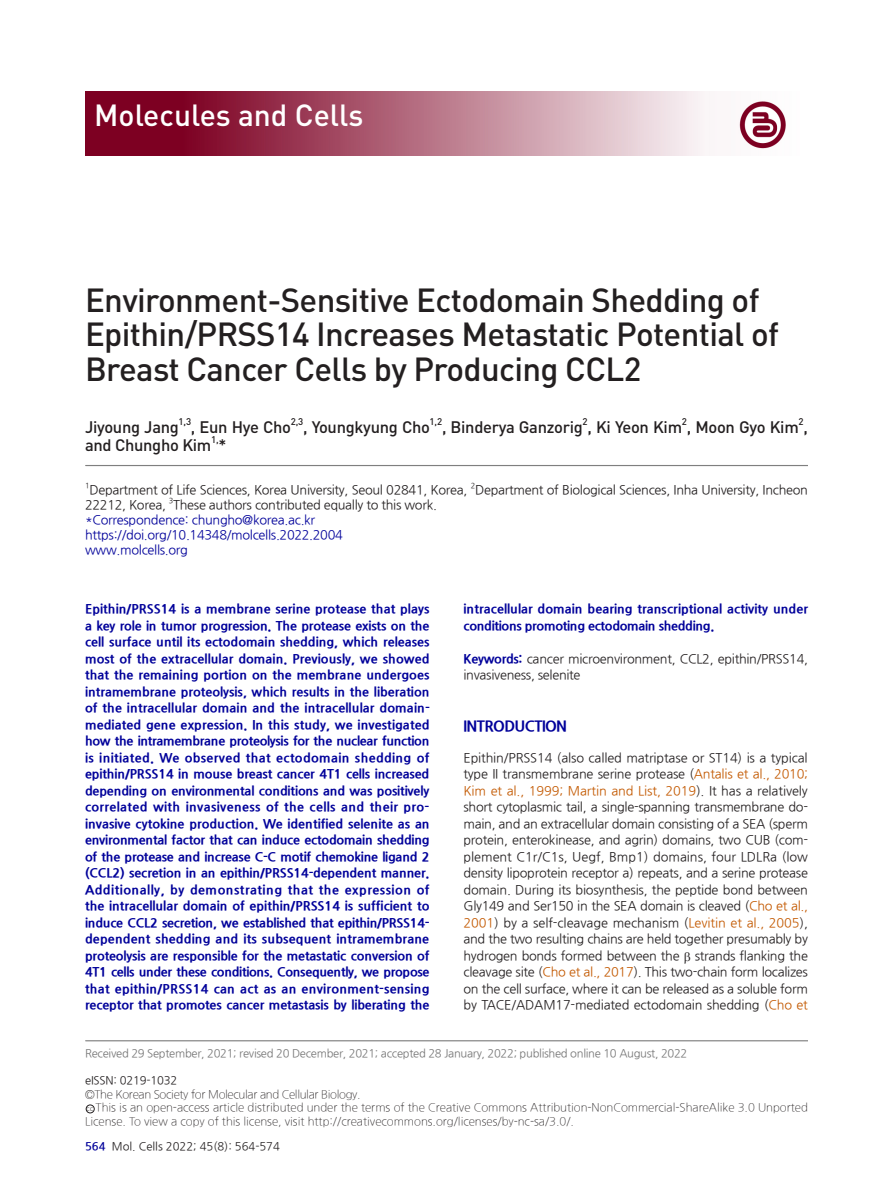
<style>
.page{position:relative;width:893px;height:1191px;background:#fff}
.page>*{position:absolute;margin:0;border:0;box-sizing:border-box;transform-origin:0 0}
.t1{font:500 33px/34.5px "DIN Pro";letter-spacing:-.02em;color:#231f20}
.t2{font:500 30.15px "DIN Pro";color:#fff}
.t3{font:500 16.5px "DIN Pro";letter-spacing:-.02em;color:#231f20}
.t4{font:800 15px "Nanum Gothic";letter-spacing:-.04em;color:#00009a}
.t5{font:800 12.75px/16.5px "Nanum Gothic";letter-spacing:-.01em;color:#00009a;text-align:justify}
.t6{font:12.75px/16.5px "Nanum Gothic";letter-spacing:-.025em;color:#231f20}
.t7{font:12.75px/15px "Nanum Gothic";letter-spacing:-.025em;color:#00009a}
.t8{font:300 11.25px/13.5px "Nanum Gothic";color:#231f20}
.t9{font:11.25px "Nanum Gothic";letter-spacing:-.025em;color:#777}
.t10{font:11.25px "Nanum Gothic";color:#231f20}
.t11{font:500 9.6px "DIN Pro";color:#231f20}
.t12{font:7.5px "Nanum Gothic";color:#231f20}
.s1{font-weight:800;color:#00009a}
.s2{color:#c35900}
.s3{font-family:"DIN Pro";font-size:7.5px}
.s4{font-weight:700;color:#00009a}
</style>
<div class="page">
<img style="left:85px;top:91px;width:701px;height:65px">
<hr style="left:86px;top:465px;width:722px;height:1px;background:#7f7f7f">
<hr style="left:86px;top:1040px;width:722px;height:1px;background:#7f7f7f">
<div style="left:86px;top:1104px;width:9px;height:9px;border:1px solid #231f20;border-radius:50%"></div>
<h2 class="t2" style="left:94px;top:94px;width:271px">Molecules and Cells</h2>
<h1 class="t1" style="left:85px;top:281px;width:695px">Environment-Sensitive Ectodomain Shedding of<br>Epithin/PRSS14 Increases Metastatic Potential of<br>Breast Cancer Cells by Producing CCL2</h1>
<p class="t3" style="left:85px;top:416px;width:95px">Jiyoung Jang</p>
<p class="t11" style="left:179px;top:415px;width:14px">1,3</p>
<p class="t3" style="left:191px;top:416px;width:102px">, Eun Hye Cho</p>
<p class="t11" style="left:291px;top:415px;width:14px">2,3</p>
<p class="t3" style="left:303px;top:416px;width:128px">, Youngkyung Cho</p>
<p class="t11" style="left:430px;top:415px;width:14px">1,2</p>
<p class="t3" style="left:442px;top:416px;width:367px">, Binderya Ganzorig , Ki Yeon Kim , Moon Gyo Kim ,</p>
<p class="t11" style="left:582px;top:415px;width:7px">2</p>
<p class="t11" style="left:682px;top:415px;width:7px">2</p>
<p class="t11" style="left:798px;top:415px;width:7px">2</p>
<p class="t11" style="left:211px;top:433px;width:9px">1,</p>
<p class="t3" style="left:85px;top:434px;width:143px">and Chungho Kim *</p>
<p class="t12" style="left:85px;top:482px;width:6px">1</p>
<p class="t6" style="left:89px;top:481px;width:380px">Department of Life Sciences, Korea University, Seoul 02841, Korea,</p>
<p class="t12" style="left:471px;top:482px;width:6px">2</p>
<p class="t6" style="left:475px;top:481px;width:334px">Department of Biological Sciences, Inha University, Incheon</p>
<p class="t6" style="left:85px;top:496px;width:82px">22212, Korea,</p>
<p class="t12" style="left:169px;top:497px;width:6px">3</p>
<p class="t6" style="left:173px;top:496px;width:265px">These authors contributed equally to this work.</p>
<p class="t7" style="left:85px;top:512px;width:259px">*Correspondence: chungho@korea.ac.kr https://doi.org/10.14348/molcells.2022.2004 www.molcells.org</p>
<p class="t5" style="left:85px;top:601px;width:346px">Epithin/PRSS14 is a membrane serine protease that plays a key role in tumor progression. The protease exists on the cell surface until its ectodomain shedding, which releases most of the extracellular domain. Previously, we showed that the remaining portion on the membrane undergoes intramembrane proteolysis, which results in the liberation of the intracellular domain and the intracellular domain&shy;mediated gene expression. In this study, we investigated how the intramembrane proteolysis for the nuclear function is initiated. We observed that ectodomain shedding of epithin/PRSS14 in mouse breast cancer 4T1 cells increased depending on environmental conditions and was positively correlated with invasiveness of the cells and their pro&shy;invasive cytokine production. We identified selenite as an environmental factor that can induce ectodomain shedding of the protease and increase C-C motif chemokine ligand 2 (CCL2) secretion in an epithin/PRSS14-dependent manner.<br>Additionally, by demonstrating that the expression of the intracellular domain of epithin/PRSS14 is sufficient to induce CCL2 secretion, we established that epithin/PRSS14- dependent shedding and its subsequent intramembrane proteolysis are responsible for the metastatic conversion of 4T1 cells under these conditions. Consequently, we propose that epithin/PRSS14 can act as an environment-sensing receptor that promotes cancer metastasis by liberating the</p>
<p class="t5" style="left:463px;top:601px;width:346px">intracellular domain bearing transcriptional activity under conditions promoting ectodomain shedding.</p>
<p class="t6" style="left:463px;top:650px;width:346px"><span class="s1">Keywords:</span> cancer microenvironment, CCL2, epithin/PRSS14, invasiveness, selenite</p>
<p class="t4" style="left:463px;top:717px;width:105px">INTRODUCTION</p>
<p class="t6" style="left:463px;top:749px;width:346px;text-align:justify">Epithin/PRSS14 (also called matriptase or ST14) is a typical type II transmembrane serine protease (<span class="s2">Antalis et al., 2010; Kim et al., 1999; Martin and List, 2019</span>). It has a relatively short cytoplasmic tail, a single-spanning transmembrane do&shy;main, and an extracellular domain consisting of a SEA (sperm protein, enterokinease, and agrin) domains, two CUB (com&shy;plement C1r/C1s, Uegf, Bmp1) domains, four LDLRa (low density lipoprotein receptor a) repeats, and a serine protease domain. During its biosynthesis, the peptide bond between Gly149 and Ser150 in the SEA domain is cleaved (<span class="s2">Cho et al., 2001</span>) by a self-cleavage mechanism (<span class="s2">Levitin et al., 2005</span>), and the two resulting chains are held together presumably by hydrogen bonds formed between the strands flanking the cleavage site (<span class="s2">Cho et al., 2017</span>). This two-chain form localizes on the cell surface, where it can be released as a soluble form by TACE/ADAM17-mediated ectodomain shedding (<span class="s2">Cho et</span></p>
<p class="t9" style="left:85px;top:1048px;width:604px">Received 29 September, 2021; revised 20 December, 2021; accepted 28 January, 2022; published online 10 August, 2022</p>
<p class="t10" style="left:85px;top:1075px;width:94px">eISSN: 0219-1032</p>
<p class="t8" style="left:85px;top:1087px;width:724px">©The Korean Society for Molecular and Cellular Biology.<br><span class="s3">cc</span> This is an open-access article distributed under the terms of the Creative Commons Attribution-NonCommercial-ShareAlike 3.0 Unported<br>License. To view a copy of this license, visit http://creativecommons.org/licenses/by-nc-sa/3.0/.</p>
<p class="t10" style="left:85px;top:1140px;width:196px"><span class="s4">564</span> Mol. Cells 2022; 45(8): 564-574</p>
</div>
